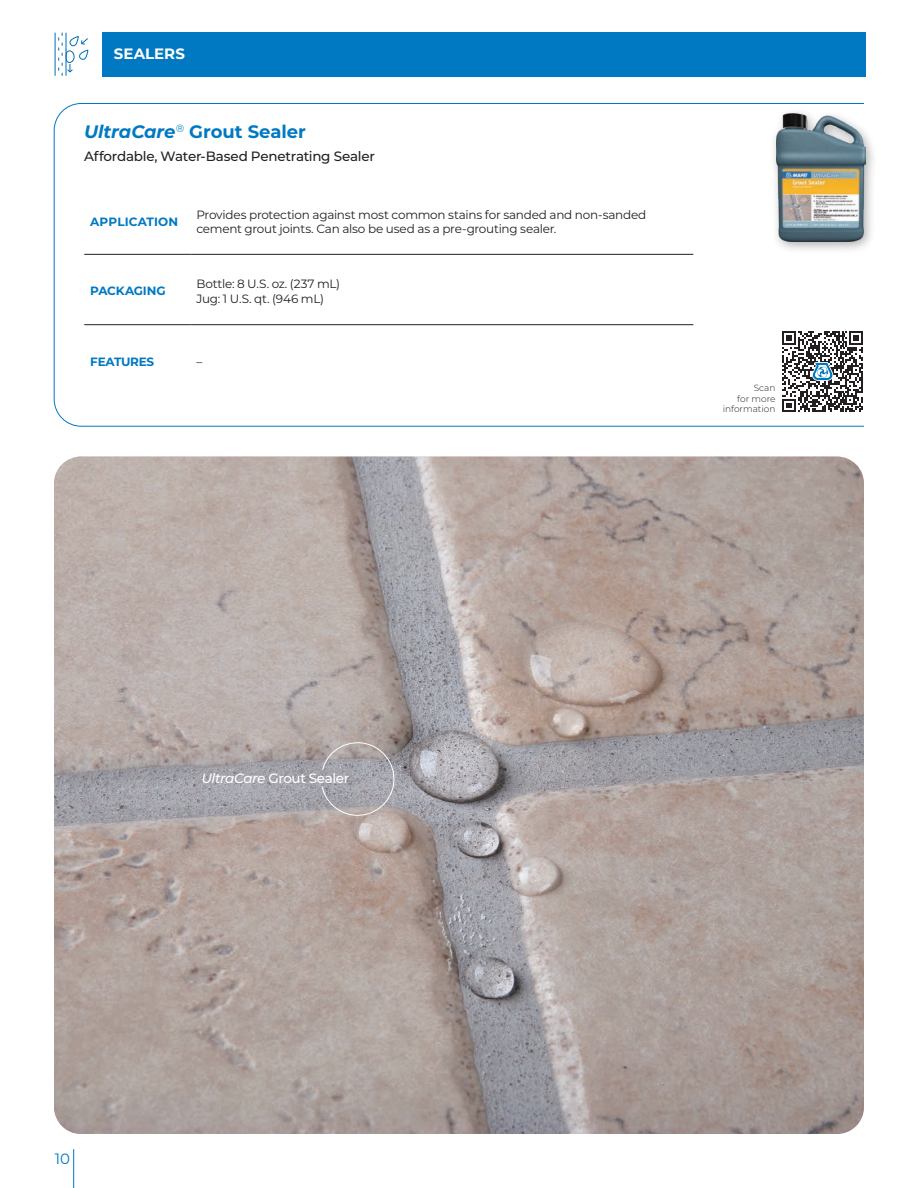
<style>
.page{position:relative;width:918px;height:1188px;background:#fff}
.page>*{position:absolute;margin:0;border:0;box-sizing:border-box;transform-origin:0 0}
.t1{font:700 18px "Montserrat";letter-spacing:-.005em;color:#0079c2}
.t2{font:700 15px "Montserrat";letter-spacing:.005em;color:#fff}
.t3{font:15px "Montserrat";color:#0079c2}
.t4{font:500 13.5px "Montserrat";letter-spacing:-.02em;color:#231f20}
.t5{font:500 13.5px "Montserrat";letter-spacing:-.03em;color:#fff}
.t6{font:12px/14.4px "Montserrat";letter-spacing:-.02em;color:#231f20}
.t7{font:700 12px "Montserrat";letter-spacing:-.01em;color:#0079c2}
.t8{font:700 12px "Montserrat";letter-spacing:.015em;color:#0079c2}
.t9{font:300 9px/10.8px "Montserrat";color:#231f20;text-align:right}
.s1{font-style:italic}
</style>
<div class="page">
<hr style="left:73px;top:1149px;width:1px;height:39px;background:#0079c2">
<img style="left:54px;top:457px;width:810px;height:677px">
<svg style="left:54px;top:103px;width:810px;height:324px"></svg>
<svg style="left:782px;top:331px;width:81px;height:81px"></svg>
<hr style="left:84px;top:254px;width:106px;height:1px;background:#231f20">
<hr style="left:190px;top:254px;width:503px;height:1px;background:#231f20">
<hr style="left:84px;top:324px;width:106px;height:1px;background:#231f20">
<hr style="left:190px;top:324px;width:503px;height:1px;background:#231f20">
<div style="left:102px;top:32px;width:764px;height:45px;background:#0079c2"></div>
<div style="left:769px;top:108px;width:108px;height:147px;background:#231f20;opacity:.35"></div>
<img style="left:776px;top:114px;width:90px;height:127px">
<svg style="left:319px;top:741px;width:77px;height:76px;background:#aaa6aa"></svg>
<hr style="left:55px;top:33px;width:1px;height:43px;background:#006fb9">
<svg style="left:58px;top:33px;width:31px;height:43px"></svg>
<p class="t2" style="left:114px;top:43px;width:73px">SEALERS</p>
<h1 class="t1" style="left:84px;top:119px;width:223px"><span class="s1">UltraCare</span><sup>®</sup> Grout Sealer</h1>
<p class="t4" style="left:84px;top:147px;width:292px">Affordable, Water-Based Penetrating Sealer</p>
<p class="t8" style="left:90px;top:213px;width:90px">APPLICATION</p>
<p class="t6" style="left:196px;top:207px;width:452px">Provides protection against most common stains for sanded and non-sanded cement grout joints. Can also be used as a pre-grouting sealer.</p>
<p class="t7" style="left:90px;top:282px;width:77px">PACKAGING</p>
<p class="t6" style="left:196px;top:276px;width:145px">Bottle: 8 U.S. oz. (237 mL)<br>Jug: 1 U.S. qt. (946 mL)</p>
<p class="t7" style="left:90px;top:353px;width:66px">FEATURES</p>
<p class="t6" style="left:196px;top:354px;width:7px">–</p>
<p class="t9" style="left:723px;top:382px;width:54px">Scan<br>for more information</p>
<p class="t5" style="left:201px;top:768px;width:149px"><span class="s1">UltraCare</span> Grout Sealer</p>
<p class="t3" style="left:55px;top:1148px;width:17px">10</p>
</div>
